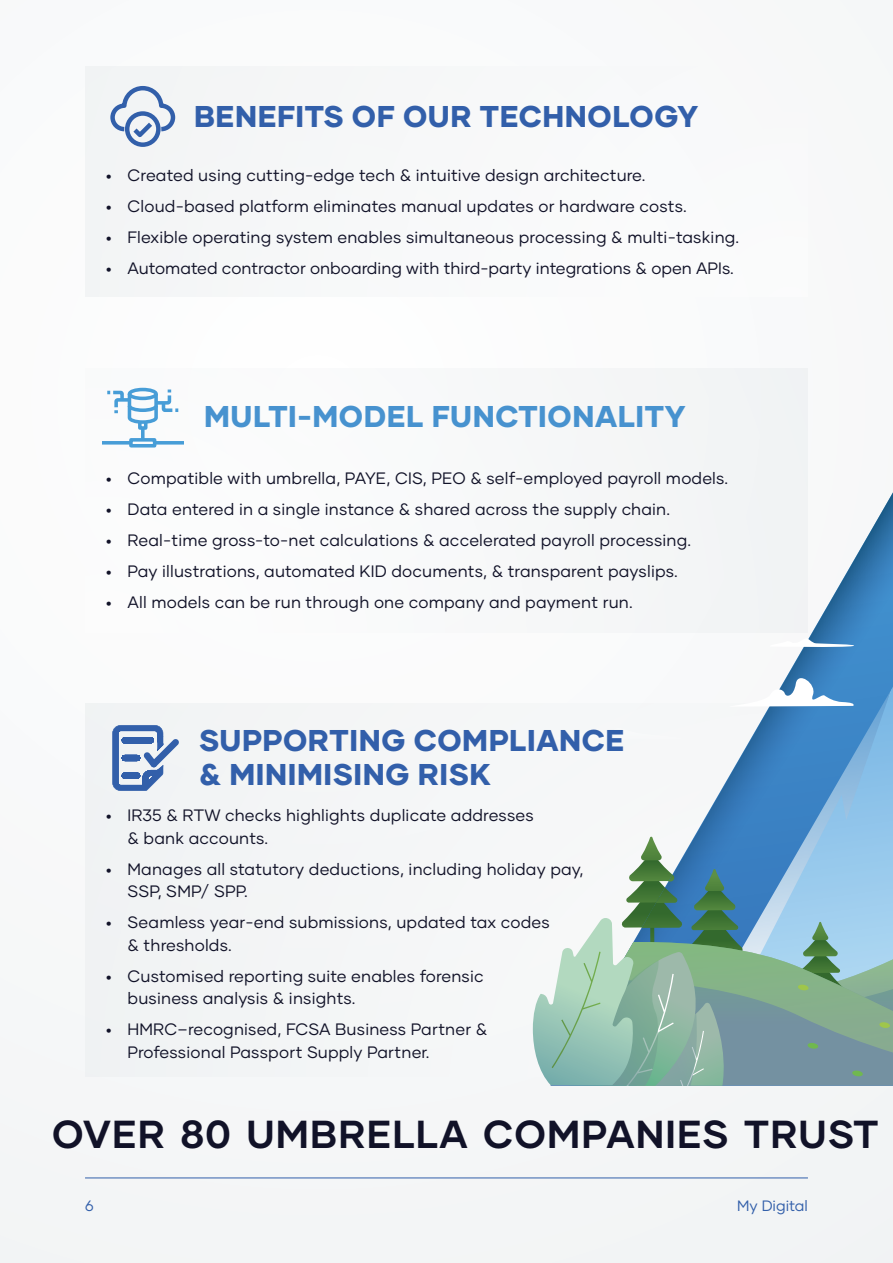
<style>
.page{position:relative;width:893px;height:1263px;background:#f7f8f9}
.page>*{position:absolute;margin:0;border:0;box-sizing:border-box;transform-origin:0 0}
.t1{font:700 39px "Gilmer";letter-spacing:.03em;color:#111228}
.t2{font:800 30px/34px "Gilmer";letter-spacing:.02em;color:#325faa}
.t3{font:800 30px "Gilmer";letter-spacing:.02em;color:#4792cf}
.t4{font:16.5px/22.5px "Gilmer";letter-spacing:.01em;color:#111228}
.t5{font:15px "Gilmer";color:#325faa}
.s1{font-weight:800;font-size:15px}
</style>
<div class="page">
<svg style="left:110px;top:85px;width:66px;height:62px"></svg>
<svg style="left:650px;top:492px;width:243px;height:345px"></svg>
<svg style="left:533px;top:837px;width:360px;height:249px"></svg>
<svg style="left:721px;top:670px;width:134px;height:37px"></svg>
<svg style="left:650px;top:728px;width:37px;height:12px"></svg>
<svg style="left:767px;top:637px;width:94px;height:11px"></svg>
<svg style="left:886px;top:560px;width:7px;height:36px"></svg>
<div style="left:85px;top:368px;width:723px;height:264px;background:#f8f9f9"></div>
<div style="left:128px;top:388px;width:30px;height:12px;border:4px solid #479dd7;border-radius:50%"></div>
<div style="left:129px;top:438px;width:27px;height:9px;border:4px solid #479dd7"></div>
<svg style="left:141px;top:430px;width:4px;height:10px"></svg>
<svg style="left:155px;top:441px;width:29px;height:4px"></svg>
<svg style="left:102px;top:441px;width:29px;height:4px"></svg>
<div style="left:138px;top:420px;width:10px;height:10px;border:4px solid #479dd7"></div>
<svg style="left:107px;top:389px;width:71px;height:37px"></svg>
<svg style="left:112px;top:725px;width:67px;height:66px"></svg>
<hr style="left:85px;top:1177px;width:723px;height:1px;background:#325faa">
<h2 class="t2" style="left:194px;top:100px;width:505px">BENEFITS OF OUR TECHNOLOGY</h2>
<p class="t4" style="left:106px;top:164px;width:541px"><span class="s1">•</span> Created using cutting-edge tech &amp; intuitive design architecture.</p>
<p class="t4" style="left:106px;top:195px;width:582px"><span class="s1">•</span> Cloud-based platform eliminates manual updates or hardware costs.</p>
<p class="t4" style="left:106px;top:226px;width:634px"><span class="s1">•</span> Flexible operating system enables simultaneous processing &amp; multi-tasking.</p>
<p class="t4" style="left:106px;top:257px;width:629px"><span class="s1">•</span> Automated contractor onboarding with third-party integrations &amp; open APIs.</p>
<h2 class="t3" style="left:204px;top:398px;width:483px">MULTI-MODEL FUNCTIONALITY</h2>
<p class="t4" style="left:106px;top:467px;width:623px"><span class="s1">•</span> Compatible with umbrella, PAYE, CIS, PEO &amp; self-employed payroll models.</p>
<p class="t4" style="left:106px;top:498px;width:565px"><span class="s1">•</span> Data entered in a single instance &amp; shared across the supply chain.</p>
<p class="t4" style="left:106px;top:529px;width:586px"><span class="s1">•</span> Real-time gross-to-net calculations &amp; accelerated payroll processing.</p>
<p class="t4" style="left:106px;top:560px;width:573px"><span class="s1">•</span> Pay illustrations, automated KID documents, &amp; transparent payslips.</p>
<p class="t4" style="left:106px;top:591px;width:528px"><span class="s1">•</span> All models can be run through one company and payment run.</p>
<h2 class="t2" style="left:199px;top:723px;width:427px">SUPPORTING COMPLIANCE &amp; MINIMISING RISK</h2>
<p class="t4" style="left:128px;top:804px;width:408px;text-indent:-21px"><span class="s1">•</span> IR35 &amp; RTW checks highlights duplicate addresses &amp; bank accounts.</p>
<p class="t4" style="left:128px;top:858px;width:457px;text-indent:-21px"><span class="s1">•</span> Manages all statutory deductions, including holiday pay,<br>SSP, SMP/ SPP.</p>
<p class="t4" style="left:128px;top:911px;width:424px;text-indent:-21px"><span class="s1">•</span> Seamless year-end submissions, updated tax codes &amp; thresholds.</p>
<p class="t4" style="left:128px;top:965px;width:358px;text-indent:-21px"><span class="s1">•</span> Customised reporting suite enables forensic business analysis &amp; insights.</p>
<p class="t4" style="left:128px;top:1018px;width:361px;text-indent:-21px"><span class="s1">•</span> HMRC–recognised, FCSA Business Partner &amp;<br>Professional Passport Supply Partner.</p>
<h1 class="t1" style="left:52px;top:1110px;width:828px">OVER 80 UMBRELLA COMPANIES TRUST</h1>
<p class="t5" style="left:85px;top:1196px;width:10px">6</p>
<p class="t5" style="left:737px;top:1196px;width:72px">My Digital</p>
</div>
